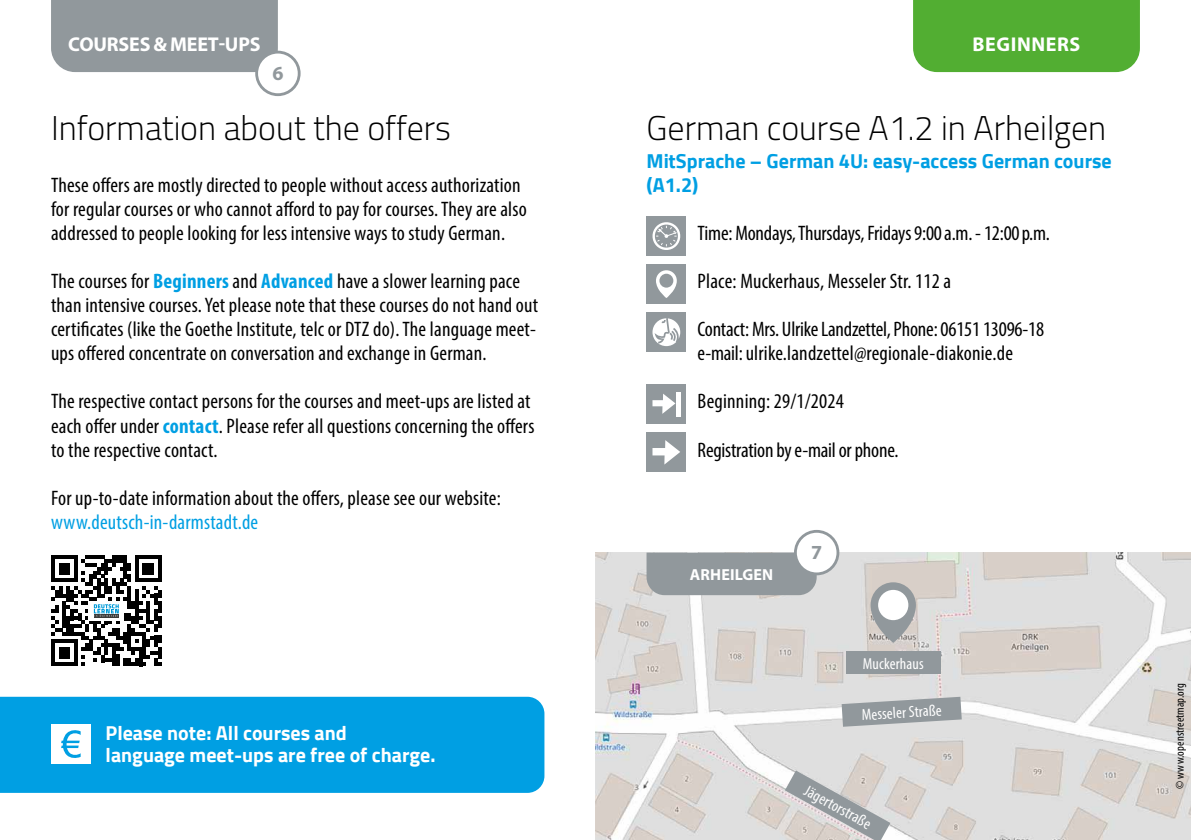
<style>
.page{position:relative;width:1191px;height:840px;background:#fff}
.page>*{position:absolute;margin:0;border:0;box-sizing:border-box;transform-origin:0 0}
.t1{font:300 34px "Cairo";color:#000}
.t2{font:condensed 21px/24px "Myriad Pro";letter-spacing:.01em;color:#000}
.t3{font:condensed 21px/24px "Myriad Pro";letter-spacing:-.01em;color:#000}
.t4{font:condensed 21px "Myriad Pro";letter-spacing:.01em;color:#009fe3}
.t5{font:700 20px/22px "Cairo";color:#fff}
.t6{font:700 20px/24px "Cairo";color:#009fe3}
.t7{font:700 20px "Myriad Pro";letter-spacing:-.01em;color:#fff}
.t8{font:700 20px "Myriad Pro";letter-spacing:.03em;color:#fff}
.t9{font:700 20px "Myriad Pro";color:#91989c}
.t10{font:condensed 16px "Myriad Pro";letter-spacing:.01em;color:#fff}
.t11{font:700 16px "Myriad Pro";letter-spacing:.01em;color:#fff}
.t12{font:condensed 12px "Myriad Pro";letter-spacing:.01em;color:#000}
.s1{font-weight:700;color:#009fe3}
</style>
<div class="page">
<div style="left:51px;top:0;width:227px;height:72px;background:#91989c"></div>
<div style="left:646px;top:216px;width:40px;height:40px;background:#91989c"></div>
<svg style="left:652px;top:222px;width:29px;height:28px"></svg>
<div style="left:646px;top:264px;width:40px;height:40px;background:#91989c"></div>
<svg style="left:656px;top:270px;width:21px;height:28px"></svg>
<div style="left:659px;top:273px;width:14px;height:14px;background:#91989c;border-radius:50%"></div>
<div style="left:646px;top:312px;width:40px;height:40px;background:#91989c"></div>
<svg style="left:652px;top:318px;width:28px;height:28px"></svg>
<div style="left:646px;top:384px;width:40px;height:40px;background:#91989c"></div>
<hr style="left:676px;top:392px;width:4px;height:24px;background:#fff">
<svg style="left:652px;top:394px;width:23px;height:19px"></svg>
<div style="left:646px;top:432px;width:40px;height:40px;background:#91989c"></div>
<svg style="left:652px;top:440px;width:28px;height:24px"></svg>
<img style="left:595px;top:552px;width:596px;height:287px">
<div style="left:646px;top:552px;width:170px;height:43px;background:#91989c"></div>
<div style="left:913px;top:0;width:227px;height:72px;background:#52ae32"></div>
<svg style="left:870px;top:582px;width:46px;height:60px;background:#a2a5a7"></svg>
<div style="left:878px;top:589px;width:30px;height:30px;background:#fff;border-radius:50%"></div>
<div style="left:846px;top:651px;width:94px;height:22px;background:#91989c"></div>
<svg style="left:841px;top:696px;width:120px;height:30px;background:#a4a9ac"></svg>
<svg style="left:785px;top:770px;width:105px;height:69px;background:#c2c1c1"></svg>
<svg style="left:51px;top:555px;width:111px;height:110px"></svg>
<div style="left:0;top:696px;width:544px;height:96px;background:#009fe3"></div>
<div style="left:51px;top:723px;width:40px;height:40px;background:#fff"></div>
<svg style="left:61px;top:730px;width:20px;height:28px"></svg>
<svg style="left:794px;top:529px;width:45px;height:46px"></svg>
<div style="left:797px;top:532px;width:39px;height:40px;background:#fff;border-radius:50%"></div>
<svg style="left:255px;top:51px;width:45px;height:45px"></svg>
<div style="left:258px;top:53px;width:40px;height:40px;background:#fff;border-radius:50%"></div>
<p class="t7" style="left:68px;top:31px;width:194px">COURSES &amp; MEET-UPS</p>
<p class="t9" style="left:272px;top:60px;width:13px">6</p>
<h1 class="t1" style="left:51px;top:101px;width:401px">Information about the offers</h1>
<p class="t2" style="left:51px;top:173px;width:477px">These offers are mostly directed to people without access authorization for regular courses or who cannot afford to pay for courses. They are also addressed to people looking for less intensive ways to study German.</p>
<p class="t2" style="left:51px;top:269px;width:488px">The courses for <span class="s1">Beginners</span> and <span class="s1">Advanced</span> have a slower learning pace than intensive courses. Yet please note that these courses do not hand out certificates (like the Goethe Institute, telc or DTZ do). The language meet&shy;ups offered concentrate on conversation and exchange in German.</p>
<p class="t2" style="left:51px;top:389px;width:485px">The respective contact persons for the courses and meet-ups are listed at each offer under <span class="s1">contact</span>. Please refer all questions concerning the offers to the respective contact.</p>
<p class="t2" style="left:51px;top:485px;width:451px">For up-to-date information about the offers, please see our website:</p>
<p class="t4" style="left:51px;top:508px;width:209px">www.deutsch-in-darmstadt.de</p>
<p class="t5" style="left:106px;top:721px;width:331px">Please note: All courses and<br>language meet-ups are free of charge.</p>
<p class="t8" style="left:972px;top:31px;width:109px">BEGINNERS</p>
<h1 class="t1" style="left:646px;top:101px;width:461px">German course A1.2 in Arheilgen</h1>
<p class="t6" style="left:646px;top:149px;width:467px">MitSprache – German 4U: easy-access German course (A1.2)</p>
<p class="t3" style="left:697px;top:221px;width:354px">Time: Mondays, Thursdays, Fridays 9:00a.m. - 12:00p.m.</p>
<p class="t2" style="left:697px;top:269px;width:255px">Place: Muckerhaus, Messeler Str. 112 a</p>
<p class="t3" style="left:697px;top:317px;width:348px">Contact: Mrs. Ulrike Landzettel, Phone: 06151 13096-18 e-mail: ulrike.landzettel@regionale-diakonie.de</p>
<p class="t2" style="left:697px;top:389px;width:148px">Beginning: 29/1/2024</p>
<p class="t3" style="left:697px;top:437px;width:202px">Registration by e-mail or phone.</p>
<p class="t11" style="left:690px;top:563px;width:85px">ARHEILGEN</p>
<p class="t9" style="left:811px;top:539px;width:13px">7</p>
<p class="t10" style="left:863px;top:653px;width:62px">Muckerhaus</p>
<p class="t10" style="left:861px;top:705px;width:82px;rotate:-4deg">Messeler Straße</p>
<p class="t10" style="left:810px;top:780px;width:75px;rotate:29deg">Jägertorstraße</p>
<p class="t12" style="left:1172px;top:788px;width:107px;rotate:-90deg">© www.openstreetmap.org</p>
</div>
